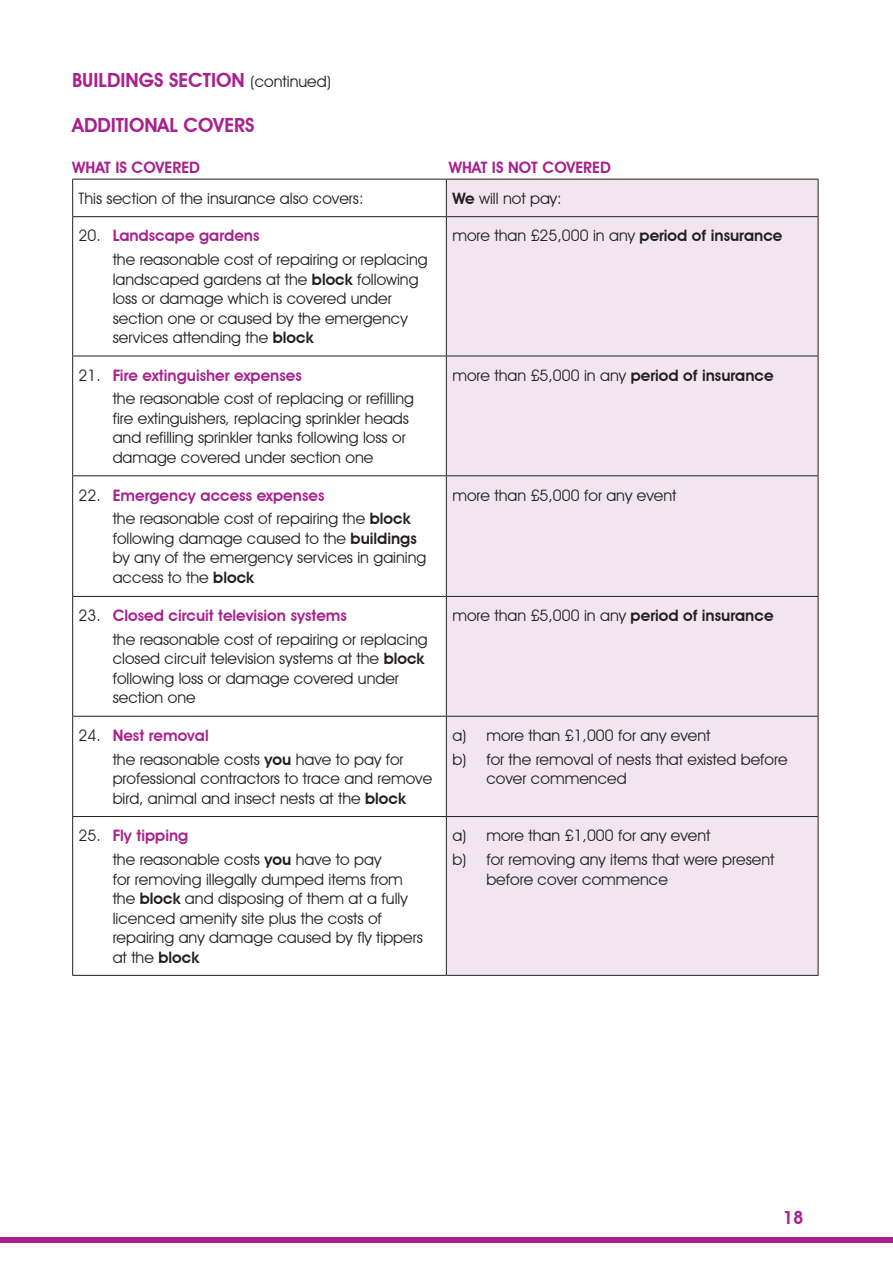
<style>
.page{position:relative;width:893px;height:1263px;background:#fff}
.page>*{position:absolute;margin:0;border:0;box-sizing:border-box;transform-origin:0 0}
.t1{font:600 19.5px "Avant Garde IT Cby BT";color:#a9218e}
.t2{font:600 18px "Avant Garde IT Cby BT";color:#a9218e}
.lettered_points{font:15.75px/19.5px "Avant Garde IT Cby BT";color:#231f20}
.lettered_points-2{font:600 15.75px "Avant Garde IT Cby BT";color:#a9218e}
.Main_Header{font:15.75px "Avant Garde IT Cby BT";color:#231f20}
.Numbered_points{font:600 15.75px "Avant Garde IT Cby BT";color:#a9218e}
.s1{font-weight:400;font-size:15.75px;color:#231f20}
.s2{font-weight:600}
.s3{font-weight:400;color:#231f20}
</style>
<div class="page">
<div style="left:0;top:1237px;width:893px;height:6px;background:#a9218e"></div>
<div style="left:447px;top:180px;width:371px;height:795px;background:#f3e5f0"></div>
<hr style="left:72px;top:179px;width:374px;height:1px;background:#231f20">
<hr style="left:72px;top:179px;width:1px;height:37px;background:#231f20">
<hr style="left:446px;top:179px;width:372px;height:1px;background:#231f20">
<hr style="left:446px;top:179px;width:1px;height:37px;background:#231f20">
<hr style="left:818px;top:179px;width:1px;height:37px;background:#231f20">
<hr style="left:72px;top:216px;width:374px;height:1px;background:#231f20">
<hr style="left:72px;top:217px;width:1px;height:139px;background:#231f20">
<hr style="left:446px;top:216px;width:372px;height:1px;background:#231f20">
<hr style="left:446px;top:217px;width:1px;height:139px;background:#231f20">
<hr style="left:818px;top:217px;width:1px;height:139px;background:#231f20">
<hr style="left:72px;top:356px;width:374px;height:1px;background:#231f20">
<hr style="left:72px;top:356px;width:1px;height:119px;background:#231f20">
<hr style="left:446px;top:356px;width:372px;height:1px;background:#231f20">
<hr style="left:446px;top:356px;width:1px;height:119px;background:#231f20">
<hr style="left:818px;top:356px;width:1px;height:119px;background:#231f20">
<hr style="left:72px;top:475px;width:374px;height:1px;background:#231f20">
<hr style="left:72px;top:476px;width:1px;height:120px;background:#231f20">
<hr style="left:446px;top:475px;width:372px;height:1px;background:#231f20">
<hr style="left:446px;top:476px;width:1px;height:120px;background:#231f20">
<hr style="left:818px;top:476px;width:1px;height:120px;background:#231f20">
<hr style="left:72px;top:596px;width:374px;height:1px;background:#231f20">
<hr style="left:72px;top:597px;width:1px;height:119px;background:#231f20">
<hr style="left:446px;top:596px;width:372px;height:1px;background:#231f20">
<hr style="left:446px;top:597px;width:1px;height:119px;background:#231f20">
<hr style="left:818px;top:597px;width:1px;height:119px;background:#231f20">
<hr style="left:72px;top:716px;width:374px;height:1px;background:#231f20">
<hr style="left:72px;top:717px;width:1px;height:99px;background:#231f20">
<hr style="left:446px;top:716px;width:372px;height:1px;background:#231f20">
<hr style="left:446px;top:717px;width:1px;height:99px;background:#231f20">
<hr style="left:818px;top:717px;width:1px;height:99px;background:#231f20">
<hr style="left:72px;top:816px;width:374px;height:1px;background:#231f20">
<hr style="left:72px;top:817px;width:1px;height:158px;background:#231f20">
<hr style="left:446px;top:816px;width:372px;height:1px;background:#231f20">
<hr style="left:446px;top:817px;width:1px;height:158px;background:#231f20">
<hr style="left:818px;top:817px;width:1px;height:158px;background:#231f20">
<hr style="left:72px;top:975px;width:374px;height:1px;background:#231f20">
<hr style="left:446px;top:975px;width:372px;height:1px;background:#231f20">
<p class="t1" style="left:72px;top:68px;width:260px">BUILDINGS SECTION <span class="s1">(continued)</span></p>
<p class="t1" style="left:72px;top:113px;width:184px">ADDITIONAL COVERS</p>
<p class="Numbered_points" style="left:72px;top:158px;width:129px">WHAT IS COVERED</p>
<p class="Numbered_points" style="left:449px;top:158px;width:164px">WHAT IS NOT COVERED</p>
<p class="Main_Header" style="left:79px;top:189px;width:286px">This section of the insurance also covers:</p>
<p class="Main_Header" style="left:452px;top:189px;width:111px"><span class="s2">We</span> will not pay:</p>
<p class="lettered_points-2" style="left:79px;top:226px;width:182px"><span class="s3">20.</span> Landscape gardens</p>
<p class="lettered_points" style="left:113px;top:250px;width:317px">the reasonable cost of repairing or replacing landscaped gardens at the <span class="s2">block</span> following loss or damage which is covered under section one or caused by the emergency services attending the <span class="s2">block</span></p>
<p class="lettered_points" style="left:452px;top:226px;width:332px">more than £25,000 in any <span class="s2">period of insurance</span></p>
<p class="lettered_points-2" style="left:79px;top:366px;width:225px"><span class="s3">21.</span> Fire extinguisher expenses</p>
<p class="lettered_points" style="left:113px;top:389px;width:303px">the reasonable cost of replacing or refilling fire extinguishers, replacing sprinkler heads and refilling sprinkler tanks following loss or damage covered under section one</p>
<p class="lettered_points-2" style="left:79px;top:485px;width:247px"><span class="s3">22.</span> Emergency access expenses</p>
<p class="lettered_points" style="left:113px;top:509px;width:315px">the reasonable cost of repairing the <span class="s2">block </span>following damage caused to the <span class="s2">buildings </span>by any of the emergency services in gaining access to the <span class="s2">block</span></p>
<p class="lettered_points-2" style="left:79px;top:606px;width:270px"><span class="s3">23.</span> Closed circuit television systems</p>
<p class="lettered_points" style="left:113px;top:629px;width:317px">the reasonable cost of repairing or replacing closed circuit television systems at the <span class="s2">block </span>following loss or damage covered under section one</p>
<p class="lettered_points-2" style="left:79px;top:726px;width:132px"><span class="s3">24.</span> Nest removal</p>
<p class="lettered_points" style="left:113px;top:749px;width:321px">the reasonable costs <span class="s2">you</span> have to pay for professional contractors to trace and remove bird, animal and insect nests at the <span class="s2">block</span></p>
<p class="lettered_points-2" style="left:79px;top:826px;width:111px"><span class="s3">25.</span> Fly tipping</p>
<p class="lettered_points" style="left:113px;top:849px;width:312px">the reasonable costs <span class="s2">you</span> have to pay<br>for removing illegally dumped items from the <span class="s2">block</span> and disposing of them at a fully licenced amenity site plus the costs of repairing any damage caused by fly tippers at the <span class="s2">block</span></p>
<p class="lettered_points" style="left:452px;top:365px;width:323px">more than £5,000 in any <span class="s2">period of insurance</span></p>
<p class="lettered_points" style="left:452px;top:485px;width:226px">more than £5,000 for any event</p>
<p class="lettered_points" style="left:452px;top:606px;width:323px">more than £5,000 in any <span class="s2">period of insurance</span></p>
<p class="lettered_points" style="left:452px;top:725px;width:260px">a) more than £1,000 for any event</p>
<p class="lettered_points" style="left:486px;top:749px;width:303px;text-indent:-34px">b) for the removal of nests that existed before cover commenced</p>
<p class="lettered_points" style="left:452px;top:826px;width:260px">a) more than £1,000 for any event</p>
<p class="lettered_points" style="left:486px;top:849px;width:290px;text-indent:-34px">b) for removing any items that were present before cover commence</p>
<p class="t2" style="left:783px;top:1207px;width:22px">18</p>
</div>
